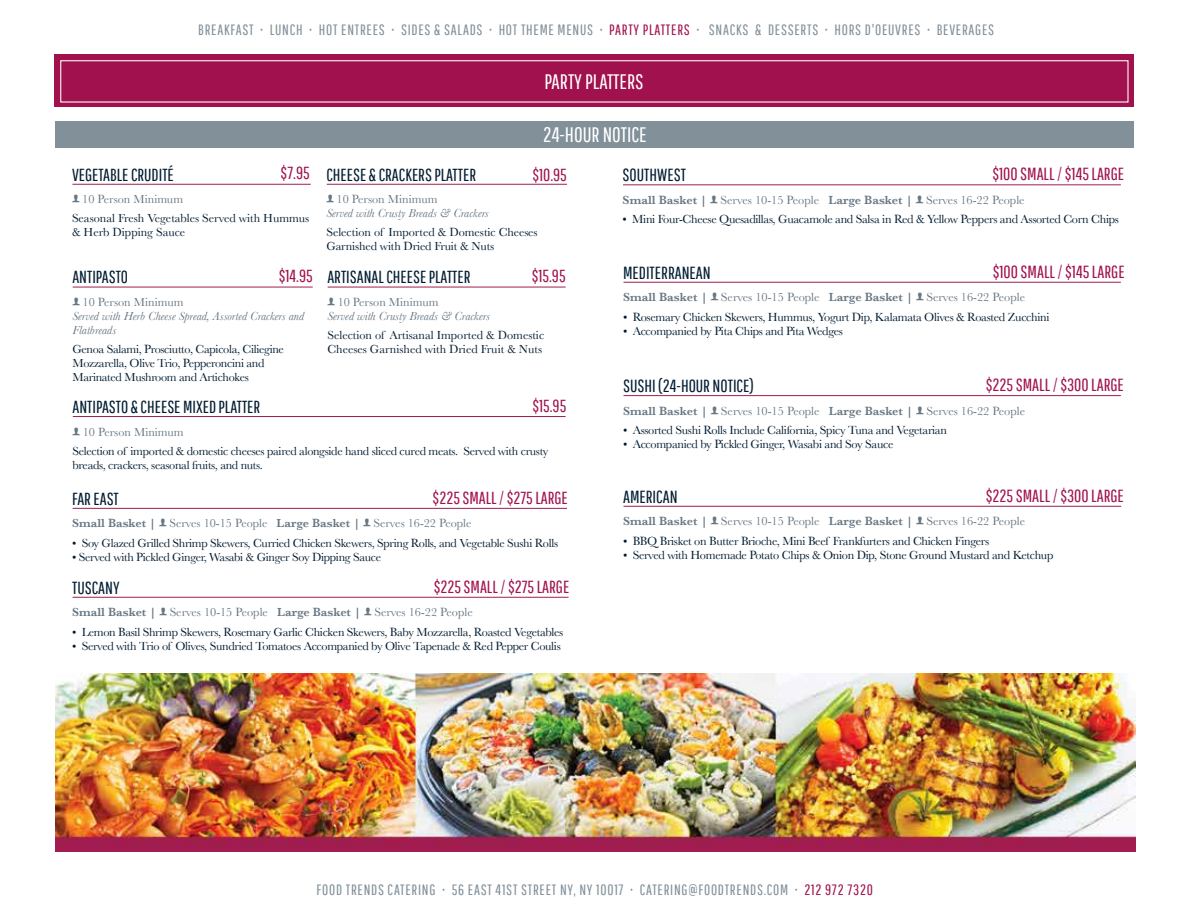
<style>
.page{position:relative;width:1188px;height:918px;background:#fff}
.page>*{position:absolute;margin:0;border:0;box-sizing:border-box;transform-origin:0 0}
.t1{font:21px "Pathway Gothic One";color:#fff}
.t2{font:17.55px "Pathway Gothic One";color:#a1114e}
.t3{font:17.55px "Pathway Gothic One";color:#001c31}
.t4{font:17.4px "Pathway Gothic One";color:#001c31}
.t5{font:17.4px "Pathway Gothic One";color:#a1114e}
.t6{font:15px "Pathway Gothic One";letter-spacing:.05em;color:#82909a}
.t7{font:12.3px "Baskerville";letter-spacing:-.025em;color:#001c31}
.t8{font:12.3px "Baskerville";color:rgb(0 28 49/.6)}
.t9{font:12.15px/14px "Baskerville";letter-spacing:-.025em;color:#001c31}
.t10{font:12.15px "Baskerville";color:rgb(0 28 49/.6)}
.t11{font:12.15px/14px "Baskerville";color:#001c31}
.t12{font:italic 12.15px/14px "Baskerville";color:rgb(0 28 49/.6)}
.s1{color:#a1114e}
.s2{font-weight:600}
</style>
<div class="page">
<div style="left:55px;top:54px;width:1079px;height:53px;background:#a1114e"></div>
<div style="left:60px;top:60px;width:1069px;height:43px;border:1px solid #fff"></div>
<div style="left:56px;top:122px;width:1078px;height:26px;background:#82909a"></div>
<hr style="left:327px;top:184px;width:240px;height:1px;background:#9e1f4b">
<hr style="left:328px;top:287px;width:238px;height:1px;background:#9e1f4b">
<hr style="left:72px;top:184px;width:239px;height:1px;background:#9e1f4b">
<hr style="left:73px;top:287px;width:240px;height:1px;background:#9e1f4b">
<hr style="left:73px;top:508px;width:494px;height:1px;background:#9e1f4b">
<hr style="left:73px;top:597px;width:496px;height:1px;background:#9e1f4b">
<hr style="left:623px;top:184px;width:498px;height:1px;background:#9e1f4b">
<hr style="left:624px;top:282px;width:497px;height:1px;background:#9e1f4b">
<hr style="left:624px;top:395px;width:497px;height:1px;background:#9e1f4b">
<hr style="left:624px;top:506px;width:497px;height:1px;background:#9e1f4b">
<img style="left:56px;top:674px;width:1079px;height:178px">
<hr style="left:73px;top:416px;width:493px;height:1px;background:#9e1f4b">
<p class="t6" style="left:198px;top:21px;width:798px">BREAKFAST • LUNCH • HOT ENTREES • SIDES &amp; SALADS • HOT THEME MENUS • <span class="s1">PARTY PLATTERS</span> • SNACKS &amp; DESSERTS • HORS D'OEUVRES • BEVERAGES</p>
<h1 class="t1" style="left:544px;top:68px;width:101px">PARTY PLATTERS</h1>
<h3 class="t4" style="left:72px;top:164px;width:103px">VEGETABLE CRUDITÉ</h3>
<p class="t10" style="left:82px;top:192px;width:102px">10 Person Minimum</p>
<p class="t11" style="left:72px;top:211px;width:239px">Seasonal Fresh Vegetables Served with Hummus &amp; Herb Dipping Sauce</p>
<h3 class="t5" style="left:281px;top:163px;width:31px">$7.95</h3>
<h1 class="t1" style="left:543px;top:122px;width:105px">24-HOUR NOTICE</h1>
<h3 class="t5" style="left:532px;top:164px;width:36px">$10.95</h3>
<h3 class="t4" style="left:326px;top:164px;width:151px">CHEESE &amp; CRACKERS PLATTER</h3>
<p class="t10" style="left:337px;top:192px;width:102px">10 Person Minimum</p>
<p class="t12" style="left:326px;top:206px;width:164px">Served with Crusty Breads &amp; Crackers</p>
<p class="t9" style="left:326px;top:225px;width:213px">Selection of Imported &amp; Domestic Cheeses<br>Garnished with Dried Fruit &amp; Nuts</p>
<h2 class="t2" style="left:992px;top:164px;width:133px">$100 SMALL / $145 LARGE</h2>
<h2 class="t3" style="left:623px;top:164px;width:65px">SOUTHWEST</h2>
<p class="t8" style="left:623px;top:192px;width:404px"><span class="s2">Small Basket |</span> Serves 10-15 People <span class="s2">Large Basket |</span> Serves 16-22 People</p>
<p class="t7" style="left:623px;top:211px;width:498px">• Mini Four-Cheese Quesadillas, Guacamole and Salsa in Red &amp; Yellow Peppers and Assorted Corn Chips</p>
<h3 class="t5" style="left:279px;top:266px;width:35px">$14.95</h3>
<h3 class="t4" style="left:72px;top:267px;width:57px">ANTIPASTO</h3>
<p class="t10" style="left:83px;top:294px;width:102px">10 Person Minimum</p>
<p class="t12" style="left:72px;top:309px;width:233px">Served with Herb Cheese Spread, Assorted Crackers and<br>Flatbreads</p>
<p class="t9" style="left:72px;top:342px;width:213px">Genoa Salami, Prosciutto, Capicola, Ciliegine<br>Mozzarella, Olive Trio, Pepperoncini and<br>Marinated Mushroom and Artichokes</p>
<h3 class="t5" style="left:532px;top:266px;width:35px">$15.95</h3>
<h3 class="t4" style="left:327px;top:267px;width:145px">ARTISANAL CHEESE PLATTER</h3>
<p class="t10" style="left:338px;top:294px;width:102px">10 Person Minimum</p>
<p class="t12" style="left:327px;top:309px;width:164px">Served with Crusty Breads &amp; Crackers</p>
<p class="t11" style="left:327px;top:328px;width:218px">Selection of Artisanal Imported &amp; Domestic<br>Cheeses Garnished with Dried Fruit &amp; Nuts</p>
<h3 class="t5" style="left:532px;top:395px;width:35px">$15.95</h3>
<h3 class="t4" style="left:73px;top:396px;width:189px">ANTIPASTO &amp; CHEESE MIXED PLATTER</h3>
<p class="t10" style="left:83px;top:424px;width:102px">10 Person Minimum</p>
<p class="t9" style="left:73px;top:443px;width:478px">Selection of imported &amp; domestic cheeses paired alongside hand sliced cured meats. Served with crusty breads, crackers, seasonal fruits, and nuts.</p>
<h3 class="t5" style="left:433px;top:487px;width:137px">$225 SMALL / $275 LARGE</h3>
<h3 class="t4" style="left:72px;top:488px;width:48px">FAR EAST</h3>
<p class="t10" style="left:72px;top:516px;width:401px"><span class="s2">Small Basket |</span> Serves 10-15 People <span class="s2">Large Basket |</span> Serves 16-22 People</p>
<p class="t9" style="left:72px;top:535px;width:487px">• Soy Glazed Grilled Shrimp Skewers, Curried Chicken Skewers, Spring Rolls, and Vegetable Sushi Rolls</p>
<p class="t9" style="left:72px;top:549px;width:310px">• Served with Pickled Ginger, Wasabi &amp; Ginger Soy Dipping Sauce</p>
<h2 class="t2" style="left:434px;top:576px;width:137px">$225 SMALL / $275 LARGE</h2>
<h2 class="t3" style="left:72px;top:577px;width:49px">TUSCANY</h2>
<p class="t8" style="left:72px;top:605px;width:402px"><span class="s2">Small Basket |</span> Serves 10-15 People <span class="s2">Large Basket |</span> Serves 16-22 People</p>
<p class="t7" style="left:72px;top:624px;width:493px">• Lemon Basil Shrimp Skewers, Rosemary Garlic Chicken Skewers, Baby Mozzarella, Roasted Vegetables</p>
<p class="t7" style="left:72px;top:638px;width:490px">• Served with Trio of Olives, Sundried Tomatoes Accompanied by Olive Tapenade &amp; Red Pepper Coulis</p>
<h2 class="t2" style="left:993px;top:261px;width:133px">$100 SMALL / $145 LARGE</h2>
<h2 class="t3" style="left:623px;top:262px;width:89px">MEDITERRANEAN</h2>
<p class="t8" style="left:623px;top:290px;width:404px"><span class="s2">Small Basket |</span> Serves 10-15 People <span class="s2">Large Basket |</span> Serves 16-22 People</p>
<p class="t7" style="left:623px;top:309px;width:428px">• Rosemary Chicken Skewers, Hummus, Yogurt Dip, Kalamata Olives &amp; Roasted Zucchini</p>
<p class="t7" style="left:623px;top:323px;width:221px">• Accompanied by Pita Chips and Pita Wedges</p>
<h2 class="t2" style="left:986px;top:374px;width:140px">$225 SMALL / $300 LARGE</h2>
<h2 class="t3" style="left:623px;top:375px;width:133px">SUSHI (24-HOUR NOTICE)</h2>
<p class="t8" style="left:623px;top:403px;width:404px"><span class="s2">Small Basket |</span> Serves 10-15 People <span class="s2">Large Basket |</span> Serves 16-22 People</p>
<p class="t7" style="left:623px;top:422px;width:325px">• Assorted Sushi Rolls Include California, Spicy Tuna and Vegetarian</p>
<p class="t7" style="left:623px;top:436px;width:272px">• Accompanied by Pickled Ginger, Wasabi and Soy Sauce</p>
<h2 class="t2" style="left:986px;top:485px;width:140px">$225 SMALL / $300 LARGE</h2>
<h2 class="t3" style="left:623px;top:486px;width:56px">AMERICAN</h2>
<p class="t8" style="left:623px;top:514px;width:404px"><span class="s2">Small Basket |</span> Serves 10-15 People <span class="s2">Large Basket |</span> Serves 16-22 People</p>
<p class="t7" style="left:623px;top:533px;width:368px">• BBQ Brisket on Butter Brioche, Mini Beef Frankfurters and Chicken Fingers</p>
<p class="t7" style="left:623px;top:547px;width:432px">• Served with Homemade Potato Chips &amp; Onion Dip, Stone Ground Mustard and Ketchup</p>
<p class="t6" style="left:317px;top:880px;width:558px">FOOD TRENDS CATERING • 56 EAST 41ST STREET NY, NY 10017 • CATERING@FOODTRENDS.COM • <span class="s1">212 972 7320</span></p>
</div>
